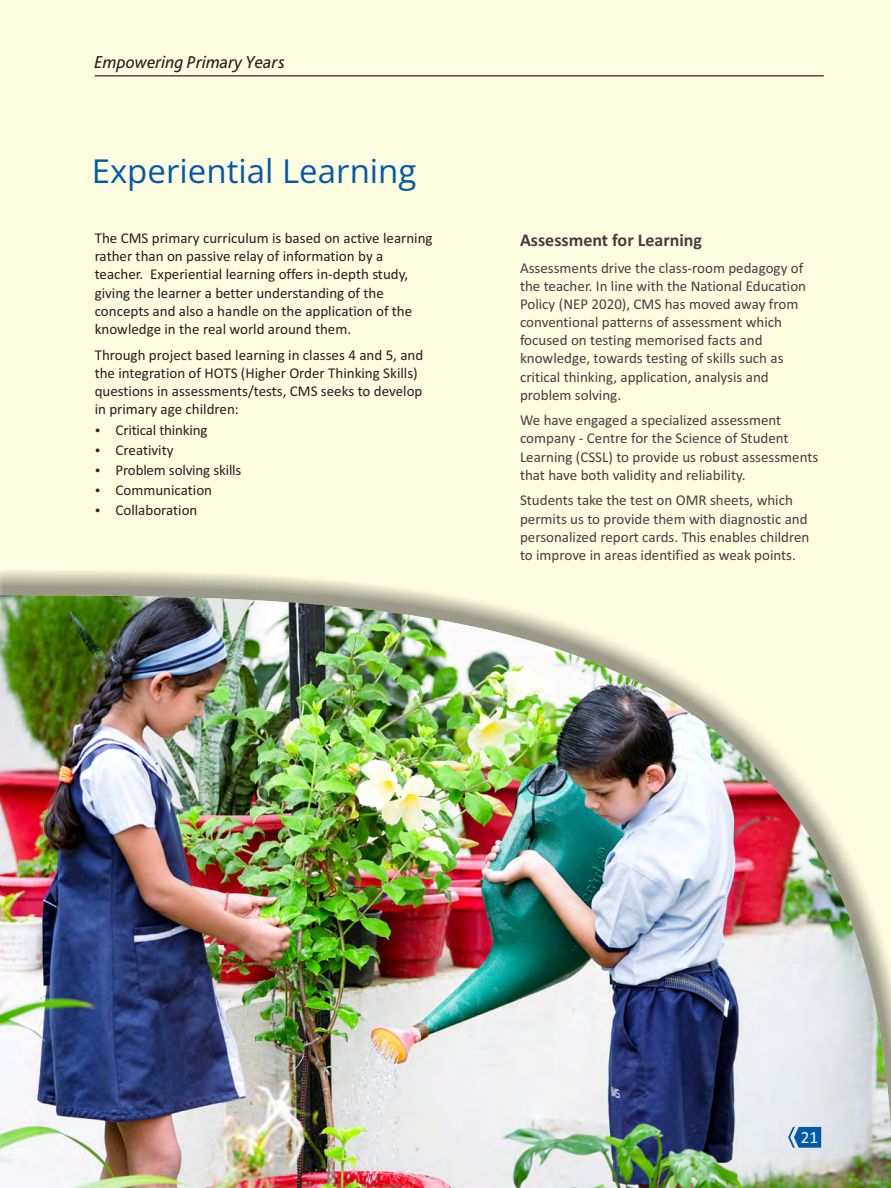
<style>
.page{position:relative;width:891px;height:1188px;background:#fffce0}
.page>*{position:absolute;margin:0;border:0;box-sizing:border-box;transform-origin:0 0}
.t1{font:33px "Open Sans";color:#005aaa}
.t2{font:italic 18px "Bliss Pro";color:#231f20}
.t3{font:700 18px "Calibri";color:#404041}
.t4{font:17.1px "Calibri";color:#fff}
.t5{font:15px/18.1px "Calibri";color:#404041}
.t6{font:15px/18.1px "Calibri";color:#231f20}
</style>
<div class="page">
<img style="left:0;top:595px;width:891px;height:593px">
<svg style="left:788px;top:1127px;width:33px;height:21px"></svg>
<hr style="left:95px;top:75px;width:729px;height:1px;background:#231f20">
<p class="t2" style="left:95px;top:55px;width:192px">Empowering Primary Years</p>
<h1 class="t1" style="left:92px;top:148px;width:326px">Experiential Learning</h1>
<p class="t6" style="left:95px;top:230px;width:340px">The CMS primary curriculum is based on active learning rather than on passive relay of information by a teacher. Experiential learning offers in-depth study, giving the learner a better understanding of the concepts and also a handle on the application of the knowledge in the real world around them.</p>
<p class="t6" style="left:95px;top:347px;width:330px">Through project based learning in classes 4 and 5, and the integration of HOTS (Higher Order Thinking Skills) questions in assessments/tests CMS seeks to develop</p>
<p class="t6" style="left:283px;top:383px;width:5px">,</p>
<p class="t6" style="left:116px;top:401px;width:125px;line-height:20.1px;text-indent:-21px">in primary age children:<br>Critical thinking</p>
<p class="t6" style="left:116px;top:442px;width:60px">Creativity</p>
<p class="t6" style="left:116px;top:482px;width:98px">Communication</p>
<p class="t6" style="left:116px;top:462px;width:127px">Problem solving skills</p>
<p class="t6" style="left:116px;top:502px;width:83px">Collaboration</p>
<p class="t3" style="left:520px;top:233px;width:184px">Assessment for Learning</p>
<p class="t5" style="left:520px;top:260px;width:288px">Assessments drive the class-room pedagogy of the teacher. In line with the National Education Policy (NEP 2020), CMS has moved away from conventional patterns of assessment which focused on testing memorised facts and knowledge, towards testing of skills such as critical thinking, application, analysis and problem solving.</p>
<p class="t5" style="left:520px;top:413px;width:300px">We have engaged a specialized assessment company - Centre for the Science of Student Learning (CSSL) to provide us robust assessments that have both validity and reliability.</p>
<p class="t5" style="left:520px;top:493px;width:291px">Students take the test on OMR sheets, which permits us to provide them with diagnostic and personalized report cards. This enables children to improve in areas identified as weak points.</p>
<p class="t4" style="left:801px;top:1130px;width:19px">21</p>
</div>
